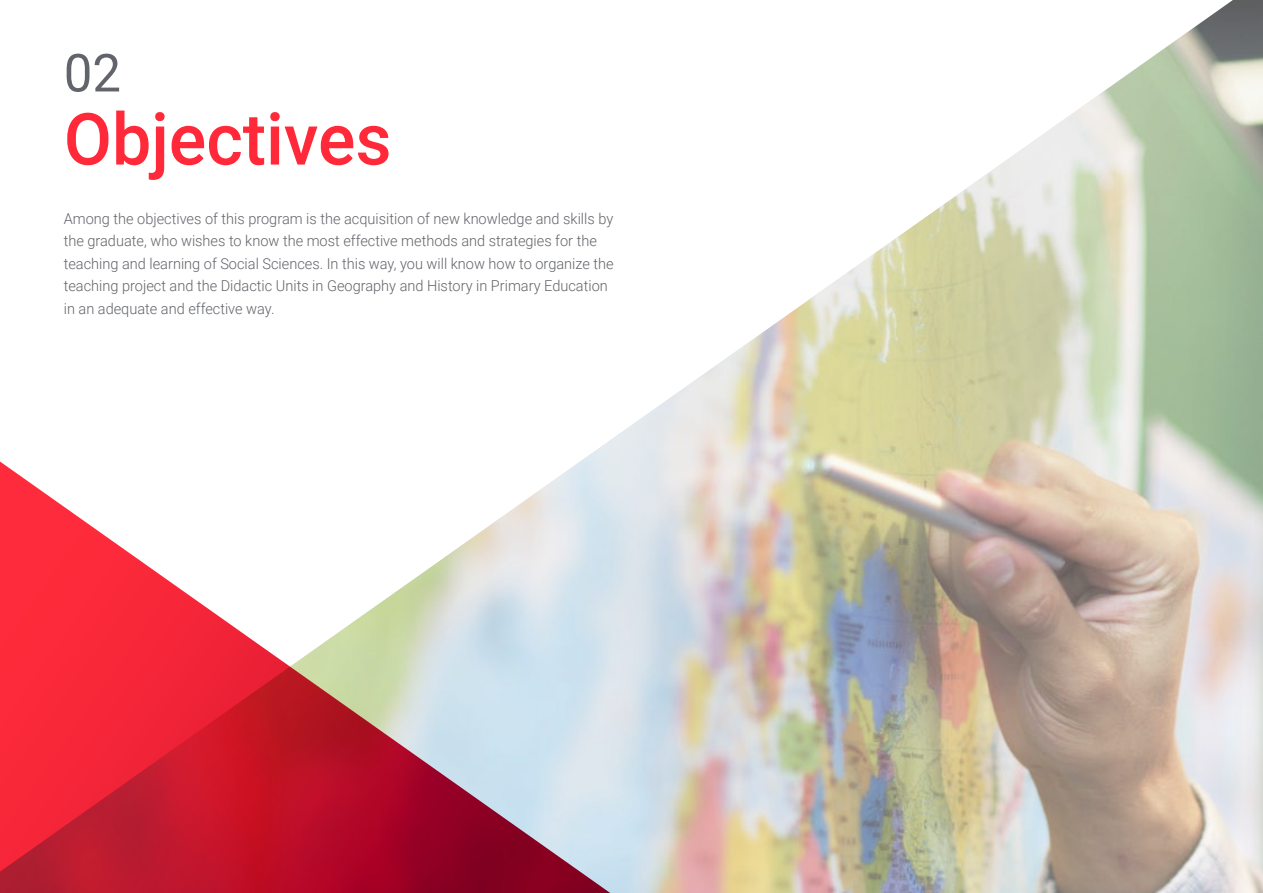
<style>
.page{position:relative;width:1263px;height:893px;background:#fff}
.page>*{position:absolute;margin:0;border:0;box-sizing:border-box;transform-origin:0 0}
.t1{font:500 72px "Roboto";color:#ff293a}
.t2{font:52.5px "Roboto";color:#61646a}
.t3{font:300 15px/22.5px "Roboto";color:#61646a}
</style>
<div class="page">
<img style="left:602px;top:0;width:661px;height:893px">
<svg style="left:0;top:446px;width:640px;height:447px"></svg>
<h2 class="t2" style="left:64px;top:36px;width:59px">02</h2>
<h1 class="t1" style="left:64px;top:89px;width:329px">Objectives</h1>
<p class="t3" style="left:64px;top:207px;width:551px">Among the objectives of this program is the acquisition of new knowledge and skills by the graduate, who wishes to know the most effective methods and strategies for the teaching and learning of Social Sciences. In this way, you will know how to organize the teaching project and the Didactic Units in Geography and History in Primary Education in an adequate and effective way.</p>
</div>
